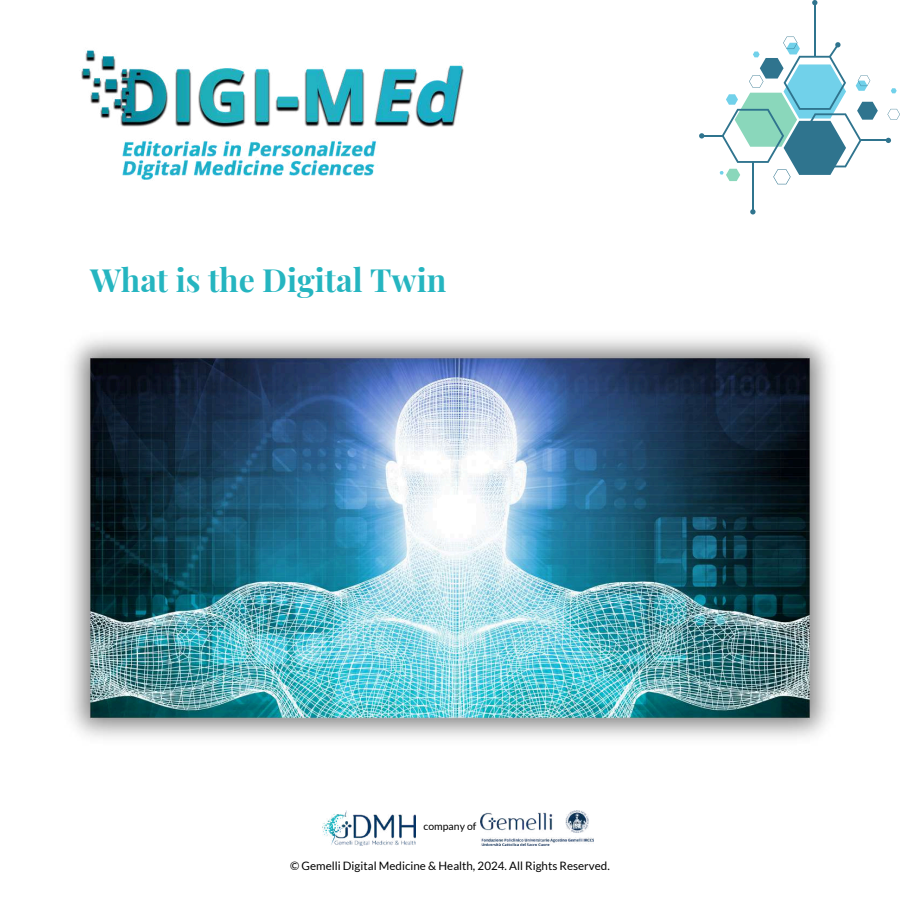
<style>
.page{position:relative;width:900px;height:900px;background:#fff}
.page>*{position:absolute;margin:0;border:0;box-sizing:border-box;transform-origin:0 0}
.t1{font:700 32px "Playfair Display";color:#25b5c0}
.t2{font:11.6px "Lato";color:#000}
.t3{font:10.4px "Lato";color:#000}
</style>
<div class="page">
<img style="left:322px;top:810px;width:94px;height:36px">
<img style="left:481px;top:810px;width:112px;height:36px">
<img style="left:81px;top:50px;width:383px;height:130px">
<svg style="left:887px;top:109px;width:13px;height:11px"></svg>
<svg style="left:891px;top:88px;width:6px;height:5px"></svg>
<hr style="left:702px;top:135px;width:22px;height:2px;background:#2f748e">
<svg style="left:699px;top:133px;width:5px;height:6px"></svg>
<hr style="left:752px;top:163px;width:2px;height:49px;background:#2f748e">
<svg style="left:750px;top:209px;width:6px;height:5px"></svg>
<hr style="left:861px;top:139px;width:28px;height:2px;background:#2f748e">
<svg style="left:886px;top:138px;width:5px;height:5px"></svg>
<hr style="left:814px;top:3px;width:2px;height:53px;background:#2f748e">
<svg style="left:812px;top:0;width:5px;height:5px"></svg>
<svg style="left:720px;top:37px;width:158px;height:147px"></svg>
<img style="left:70px;top:338px;width:760px;height:400px">
<h1 class="t1" style="left:90px;top:257px;width:358px">What is the Digital Twin</h1>
<p class="t3" style="left:424px;top:819px;width:54px">company of</p>
<p class="t2" style="left:290px;top:858px;width:321px">© Gemelli Digital Medicine &amp; Health, 2024. All Rights Reserved.</p>
</div>
